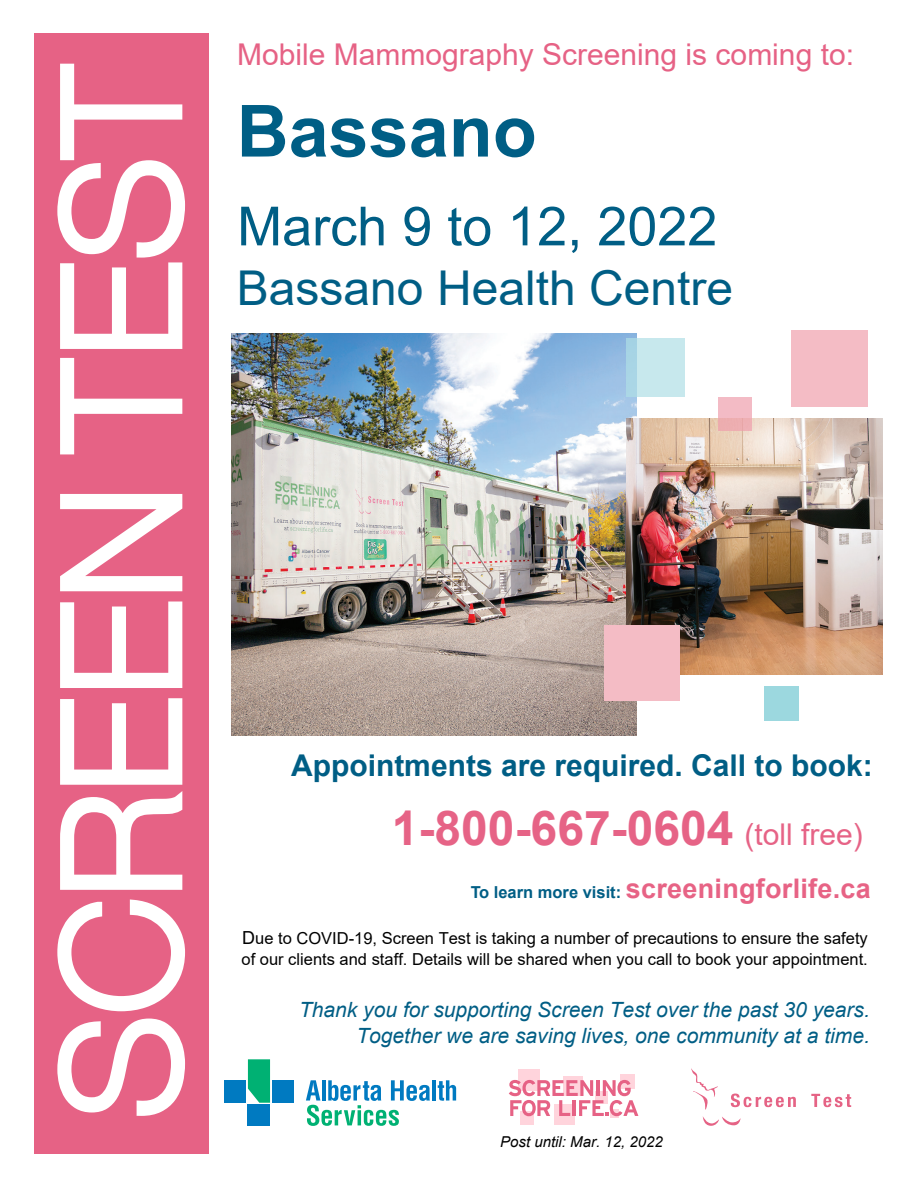
<style>
.page{position:relative;width:918px;height:1188px;background:#fff}
.page>*{position:absolute;margin:0;border:0;box-sizing:border-box;transform-origin:0 0}
.t1{font:700 72px "Arial";color:#005e85}
.t2{font:54px "Arial";color:#005e85}
.t3{font:700 48px "Arial";color:#e66386}
.t4{font:48px "Arial";color:#005e85}
.t5{font:30px "Arial";color:#e66285}
.t6{font:700 30px "Arial";color:#005e85}
.t7{font:700 27px "Arial";letter-spacing:.01em;color:#e76385}
.t8{font:italic 21px/25.2px "Arial";color:#005e85;text-align:right}
.t9{font:16.5px/21.6px "Arial";color:#000}
.t10{font:italic 15px "Arial";color:#000}
.s1{font-weight:400;font-size:30px}
.s2{font-size:16.5px;color:#005e85}
.s3{font-size:18px}
</style>
<div class="page">
<svg style="left:691px;top:1068px;width:27px;height:42px"></svg>
<svg style="left:703px;top:1117px;width:38px;height:9px"></svg>
<svg style="left:731px;top:1094px;width:65px;height:13px"></svg>
<svg style="left:811px;top:1094px;width:40px;height:13px"></svg>
<div style="left:518px;top:1070px;width:21px;height:21px;background:#ffd4dc"></div>
<div style="left:563px;top:1076px;width:19px;height:20px;background:#ffd4dc"></div>
<div style="left:521px;top:1111px;width:13px;height:14px;background:#ffd4dc"></div>
<div style="left:621px;top:1074px;width:14px;height:15px;background:#ffd4dc"></div>
<div style="left:554px;top:1104px;width:21px;height:20px;background:#ffd4dc"></div>
<svg style="left:611px;top:1116px;width:8px;height:2px"></svg>
<svg style="left:509px;top:1080px;width:129px;height:36px"></svg>
<div style="left:764px;top:686px;width:35px;height:35px;background:#9cd8df"></div>
<img style="left:231px;top:334px;width:406px;height:402px">
<div style="left:791px;top:330px;width:77px;height:77px;background:#f4bcc5"></div>
<svg style="left:626px;top:338px;width:59px;height:59px;background:#c1e4eb"></svg>
<img style="left:627px;top:419px;width:256px;height:256px">
<svg style="left:718px;top:397px;width:34px;height:33px"></svg>
<div style="left:34px;top:34px;width:174px;height:1120px;background:#e66285"></div>
<svg style="left:57px;top:64px;width:128px;height:1052px"></svg>
<hr style="left:432px;top:1080px;width:4px;height:21px;background:#007ac1">
<svg style="left:438px;top:1080px;width:18px;height:21px"></svg>
<svg style="left:306px;top:1080px;width:124px;height:46px"></svg>
<div style="left:225px;top:1080px;width:21px;height:23px;background:#007ac1"></div>
<div style="left:272px;top:1080px;width:21px;height:23px;background:#007ac1"></div>
<div style="left:248px;top:1105px;width:22px;height:21px;background:#007ac1"></div>
<svg style="left:248px;top:1059px;width:22px;height:44px"></svg>
<div style="left:604px;top:625px;width:76px;height:75px;background:#f4bcc5"></div>
<h3 class="t5" style="left:237px;top:34px;width:618px">Mobile Mammography Screening is coming to:</h3>
<h1 class="t1" style="left:237px;top:81px;width:302px">Bassano</h1>
<h2 class="t2" style="left:237px;top:189px;width:482px">March 9 to 12, 2022</h2>
<h3 class="t4" style="left:237px;top:256px;width:498px">Bassano Health Centre</h3>
<h3 class="t6" style="left:291px;top:745px;width:583px">Appointments are required. Call to book:</h3>
<h3 class="t3" style="left:392px;top:795px;width:472px">1-800-667-0604 <span class="s1">(toll free)</span></h3>
<h3 class="t7" style="left:471px;top:870px;width:401px"><span class="s2">To learn more visit:</span> screeningforlife.ca</h3>
<p class="t9" style="left:242px;top:927px;width:628px"><span class="s3">D</span>ue to COVID-19, Screen Test is taking a number of precautions to ensure the safety of our clients and staff. Details will be shared when you call to book your appointment.</p>
<p class="t8" style="left:299px;top:998px;width:572px">Thank you for supporting Screen Test over the past 30 years.<br>Together we are saving lives, one community at a time.</p>
<p class="t10" style="left:500px;top:1132px;width:164px">Post until: Mar. 12, 2022</p>
</div>
